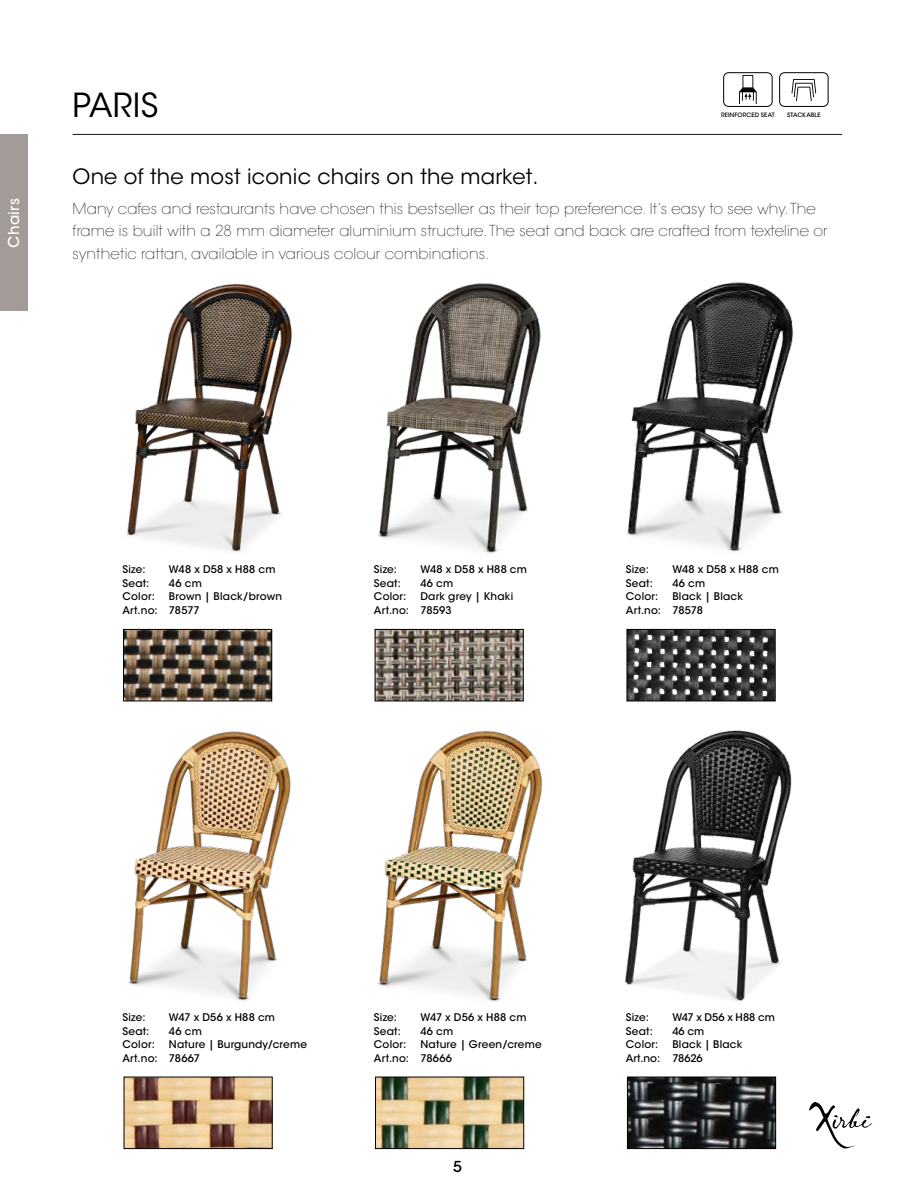
<style>
.page{position:relative;width:915px;height:1191px;background:#fff}
.page>*{position:absolute;margin:0;border:0;box-sizing:border-box;transform-origin:0 0}
.t1{font:33px "ITC Avant Garde Std";letter-spacing:.01em;color:#000}
.t2{font:21px "ITC Avant Garde Std";letter-spacing:.01em;color:#000}
.t3{font:200 15px/22.5px "ITC Avant Garde Std";letter-spacing:.01em;color:#000}
.t4{font:500 15px "ITC Avant Garde Std";letter-spacing:.025em;color:#fff}
.t5{font:500 15px "ITC Avant Garde Std";color:#000}
.t6{font:500 10.5px/13.5px "ITC Avant Garde Std";letter-spacing:.02em;color:#000}
.t7{font:500 10.5px "ITC Avant Garde Std";color:#000}
.t8{font:500 6px "ITC Avant Garde Std";letter-spacing:.015em;color:#000}
</style>
<div class="page">
<svg style="left:809px;top:1102px;width:63px;height:46px"></svg>
<img style="left:625px;top:730px;width:167px;height:271px">
<img style="left:377px;top:730px;width:165px;height:272px">
<img style="left:128px;top:731px;width:163px;height:270px">
<img style="left:629px;top:1078px;width:144px;height:69px">
<div style="left:627px;top:1076px;width:148px;height:73px;border:1px solid #000"></div>
<img style="left:126px;top:1078px;width:144px;height:69px">
<div style="left:124px;top:1076px;width:148px;height:73px;border:1px solid #000"></div>
<img style="left:377px;top:1078px;width:145px;height:69px">
<div style="left:375px;top:1076px;width:149px;height:73px;border:1px solid #000"></div>
<img style="left:126px;top:283px;width:166px;height:269px">
<img style="left:378px;top:283px;width:163px;height:271px">
<img style="left:628px;top:631px;width:145px;height:68px">
<div style="left:626px;top:629px;width:149px;height:72px;border:1px solid #000"></div>
<img style="left:376px;top:631px;width:145px;height:68px">
<div style="left:374px;top:629px;width:149px;height:72px;border:1px solid #000"></div>
<img style="left:125px;top:631px;width:145px;height:68px">
<div style="left:123px;top:629px;width:149px;height:72px;border:1px solid #000"></div>
<img style="left:626px;top:282px;width:167px;height:270px">
<hr style="left:73px;top:134px;width:768px;height:1px;background:#161616">
<div style="left:723px;top:73px;width:49px;height:34px;border:1px solid #000;border-radius:5px"></div>
<svg style="left:739px;top:75px;width:17px;height:29px"></svg>
<div style="left:779px;top:73px;width:49px;height:34px;border:1px solid #000;border-radius:5px"></div>
<svg style="left:791px;top:79px;width:24px;height:22px"></svg>
<div style="left:0;top:135px;width:27px;height:176px;background:#a29b97"></div>
<h3 class="t4" style="left:4px;top:248px;width:51px;rotate:-90deg">Chairs</h3>
<h1 class="t1" style="left:73px;top:85px;width:87px">PARIS</h1>
<p class="t8" style="left:720px;top:111px;width:55px">REINFORCED SEAT</p>
<p class="t8" style="left:786px;top:111px;width:35px">STACKABLE</p>
<h2 class="t2" style="left:73px;top:163px;width:467px">One of the most iconic chairs on the market.</h2>
<p class="t3" style="left:73px;top:197px;width:756px">Many cafes and restaurants have chosen this bestseller as their top preference. It’s easy to see why. The frame is built with a 28 mm diameter aluminium structure. The seat and back are crafted from texteline or synthetic rattan, available in various colour combinations.</p>
<p class="t6" style="left:122px;top:562px;width:25px">Size:</p>
<p class="t6" style="left:169px;top:562px;width:108px">W48 x D58 x H88 cm</p>
<p class="t6" style="left:122px;top:576px;width:28px">Seat:</p>
<p class="t6" style="left:169px;top:576px;width:34px">46 cm</p>
<p class="t6" style="left:122px;top:589px;width:34px">Color:</p>
<p class="t6" style="left:122px;top:589px;width:161px;text-indent:46px">Brown | Black/brown<br>Art.no: 78577</p>
<p class="t6" style="left:374px;top:562px;width:25px">Size:</p>
<p class="t6" style="left:420px;top:562px;width:108px">W48 x D58 x H88 cm</p>
<p class="t6" style="left:374px;top:576px;width:28px">Seat:</p>
<p class="t6" style="left:420px;top:576px;width:34px">46 cm</p>
<p class="t6" style="left:374px;top:589px;width:34px">Color:</p>
<p class="t6" style="left:374px;top:589px;width:141px;text-indent:47px">Dark grey | Khaki<br>Art.no: 78593</p>
<p class="t6" style="left:625px;top:562px;width:25px">Size:</p>
<p class="t6" style="left:672px;top:562px;width:108px">W48 x D58 x H88 cm</p>
<p class="t6" style="left:625px;top:576px;width:28px">Seat:</p>
<p class="t6" style="left:672px;top:576px;width:34px">46 cm</p>
<p class="t6" style="left:625px;top:589px;width:34px">Color:</p>
<p class="t6" style="left:625px;top:589px;width:119px;text-indent:47px">Black | Black<br>Art.no: 78578</p>
<p class="t6" style="left:122px;top:1010px;width:25px">Size:</p>
<p class="t6" style="left:169px;top:1010px;width:107px">W47 x D56 x H88 cm</p>
<p class="t6" style="left:122px;top:1024px;width:28px">Seat:</p>
<p class="t6" style="left:169px;top:1024px;width:34px">46 cm</p>
<p class="t6" style="left:122px;top:1037px;width:34px">Color:</p>
<p class="t6" style="left:122px;top:1037px;width:186px;text-indent:47px">Nature | Burgundy/creme<br>Art.no: 78667</p>
<p class="t6" style="left:374px;top:1010px;width:25px">Size:</p>
<p class="t6" style="left:420px;top:1010px;width:107px">W47 x D56 x H88 cm</p>
<p class="t6" style="left:374px;top:1024px;width:28px">Seat:</p>
<p class="t6" style="left:420px;top:1024px;width:34px">46 cm</p>
<p class="t6" style="left:374px;top:1037px;width:34px">Color:</p>
<p class="t6" style="left:374px;top:1037px;width:169px;text-indent:46px">Nature | Green/creme<br>Art.no: 78666</p>
<h3 class="t5" style="left:453px;top:1157px;width:10px">5</h3>
<p class="t6" style="left:625px;top:1010px;width:25px">Size:</p>
<p class="t7" style="left:672px;top:1010px;width:104px">W47 x D56 x H88 cm</p>
<p class="t6" style="left:625px;top:1024px;width:28px">Seat:</p>
<p class="t6" style="left:672px;top:1024px;width:33px">46 cm</p>
<p class="t6" style="left:625px;top:1037px;width:34px">Color:</p>
<p class="t6" style="left:625px;top:1037px;width:118px;text-indent:47px">Black | Black<br>Art.no: 78626</p>
</div>
